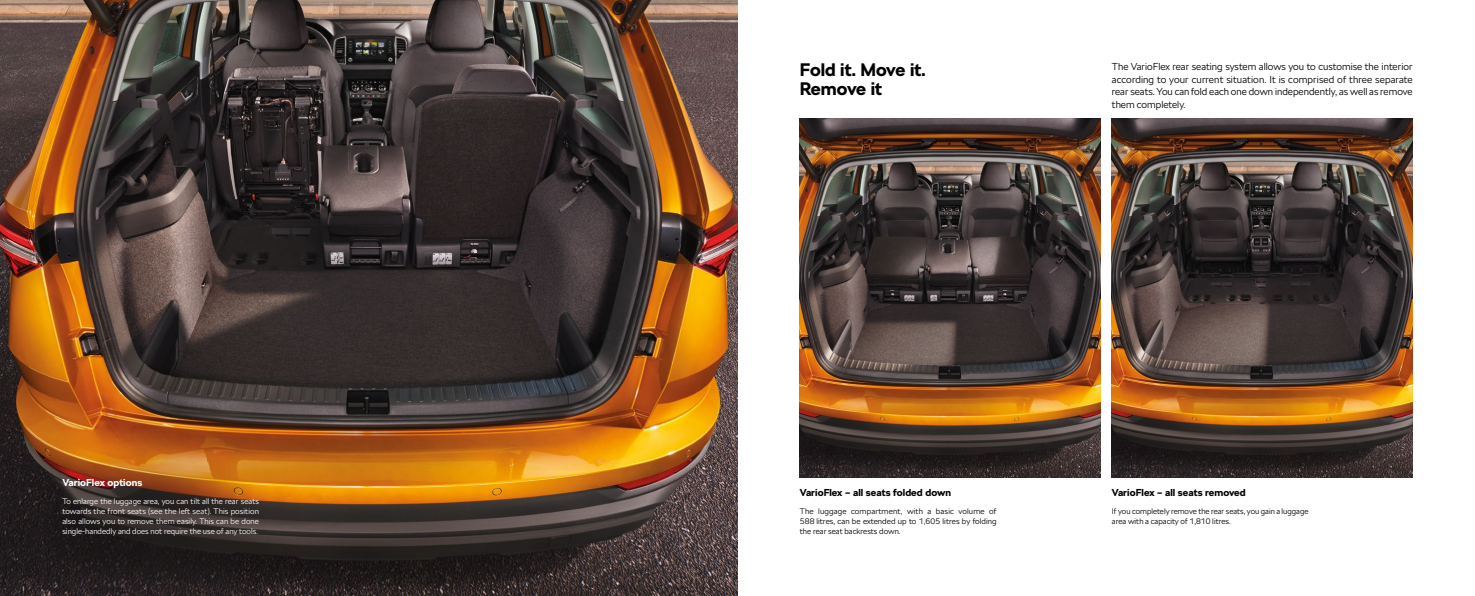
<style>
.page{position:relative;width:1475px;height:596px;background:#fff}
.page>*{position:absolute;margin:0;border:0;box-sizing:border-box;transform-origin:0 0}
.t1{font:700 18px/19px "SKODA Next";color:#000}
.t2{font:300 10px/12.5px "SKODA Next";letter-spacing:.005em;color:#000;text-align:justify}
.t3{font:700 10px "SKODA Next";letter-spacing:.005em;color:#000}
.t4{font:700 10px "SKODA Next";letter-spacing:.005em;color:#fff}
.t5{font:300 8px/10px "SKODA Next";letter-spacing:.005em;color:#000}
.t6{font:300 8px/10px "SKODA Next";letter-spacing:.005em;color:#fff;text-align:justify}
</style>
<div class="page">
<img style="left:0;top:0;width:737px;height:595px">
<img style="left:799px;top:119px;width:301px;height:358px">
<img style="left:1111px;top:119px;width:301px;height:358px">
<svg style="left:38px;top:435px;width:232px;height:160px;background:#593820"></svg>
<p class="t4" style="left:62px;top:475px;width:81px">VarioFlex options</p>
<p class="t6" style="left:62px;top:495px;width:198px">To enlarge the luggage area, you can tilt all the rear seats towards the front seats (see the left seat). This position also allows you to remove them easily. This can be done single-handedly and does not require the use of any tools.</p>
<h1 class="t1" style="left:799px;top:60px;width:127px">Fold it. Move it.<br>Remove it</h1>
<p class="t2" style="left:1111px;top:60px;width:302px">The VarioFlex rear seating system allows you to customise the interior according to your current situation. It is comprised of three separate rear seats. You can fold each one down independently, as well as remove them completely.</p>
<p class="t3" style="left:799px;top:485px;width:153px">VarioFlex – all seats folded down</p>
<p class="t5" style="left:799px;top:505px;width:198px;text-align:justify">The luggage compartment, with a basic volume of 588 litres, can be extended up to 1,605 litres by folding the rear seat backrests down.</p>
<p class="t3" style="left:1111px;top:485px;width:135px">VarioFlex – all seats removed</p>
<p class="t5" style="left:1111px;top:505px;width:198px">If you completely remove the rear seats, you gain a luggage area with a capacity of 1,810 litres.</p>
</div>
